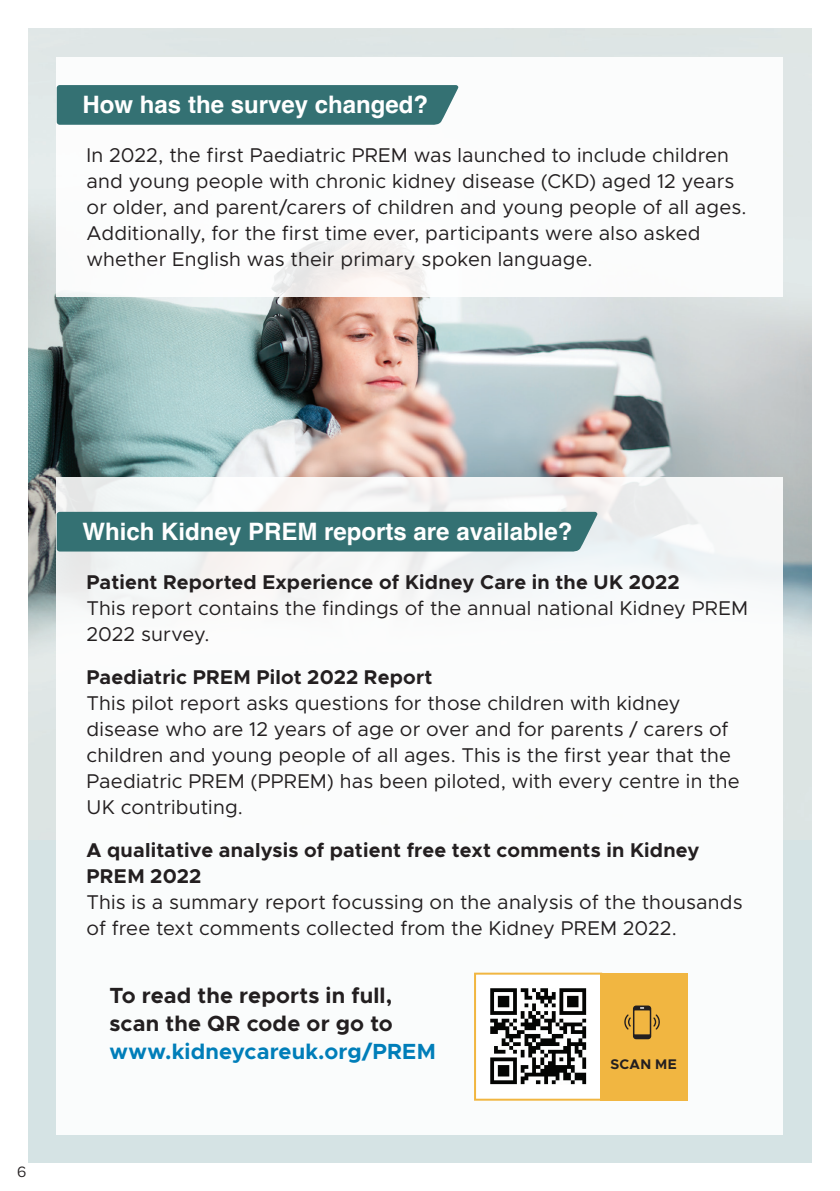
<style>
.page{position:relative;width:840px;height:1191px;background:#fff}
.page>*{position:absolute;margin:0;border:0;box-sizing:border-box;transform-origin:0 0}
.t1{font:700 24px "Helvetica";color:#fff}
.t2{font:700 22px/28px "Metropolis";letter-spacing:.005em;color:#231f20}
.t3{font:700 22px "Metropolis";letter-spacing:.005em;color:#007eb9}
.t4{font:20px/26px "Metropolis";letter-spacing:.01em;color:#231f20}
.t5{font:700 20px/26px "Metropolis";letter-spacing:.01em;color:#231f20}
.t6{font:16px "Omnes";color:#231f20}
.t7{font:700 14px "Metropolis";letter-spacing:.02em;color:#231f20}
</style>
<div class="page">
<div style="left:28px;top:28px;width:783px;height:1134px;background:#d5e3e4"></div>
<img style="left:28px;top:28px;width:783px;height:811px">
<div style="left:57px;top:57px;width:725px;height:239px;background:#fff"></div>
<div style="left:57px;top:477px;width:725px;height:657px;background:#fff"></div>
<svg style="left:57px;top:85px;width:402px;height:40px;background:#397577"></svg>
<div style="left:57px;top:512px;width:540px;height:40px;background:#347173"></div>
<img style="left:490px;top:988px;width:97px;height:97px">
<div style="left:474px;top:972px;width:128px;height:128px;border:2px solid #f1b641"></div>
<div style="left:600px;top:973px;width:87px;height:127px;background:#f1b641"></div>
<svg style="left:624px;top:1005px;width:35px;height:34px"></svg>
<p class="t1" style="left:82px;top:90px;width:347px">How has the survey changed?</p>
<p class="t4" style="left:86px;top:142px;width:661px">In 2022, the first Paediatric PREM was launched to include children and young people with chronic kidney disease (CKD) aged 12 years or older, and parent/carers of children and young people of all ages.<br>Additionally, for the first time ever, participants were also asked whether English was their primary spoken language.</p>
<p class="t6" style="left:17px;top:1160px;width:11px">6</p>
<p class="t1" style="left:82px;top:517px;width:491px">Which Kidney PREM reports are available?</p>
<p class="t5" style="left:86px;top:569px;width:594px">Patient Reported Experience of Kidney Care in the UK 2022</p>
<p class="t4" style="left:86px;top:595px;width:662px">This report contains the findings of the annual national Kidney PREM<br>2022 survey.</p>
<p class="t5" style="left:86px;top:664px;width:347px">Paediatric PREM Pilot 2022 Report</p>
<p class="t4" style="left:86px;top:690px;width:654px">This pilot report asks questions for those children with kidney disease who are 12 years of age or over and for parents / carers of children and young people of all ages. This is the first year that the Paediatric PREM (PPREM) has been piloted, with every centre in the UK contributing.</p>
<p class="t5" style="left:86px;top:837px;width:614px">A qualitative analysis of patient free text comments in Kidney<br>PREM 2022</p>
<p class="t4" style="left:86px;top:889px;width:657px">This is a summary report focussing on the analysis of the thousands of free text comments collected from the Kidney PREM 2022.</p>
<p class="t2" style="left:109px;top:981px;width:285px">To read the reports in full, scan the QR code or go to</p>
<p class="t3" style="left:109px;top:1037px;width:328px">www.kidneycareuk.org/PREM</p>
<p class="t7" style="left:610px;top:1055px;width:68px">SCAN ME</p>
</div>
